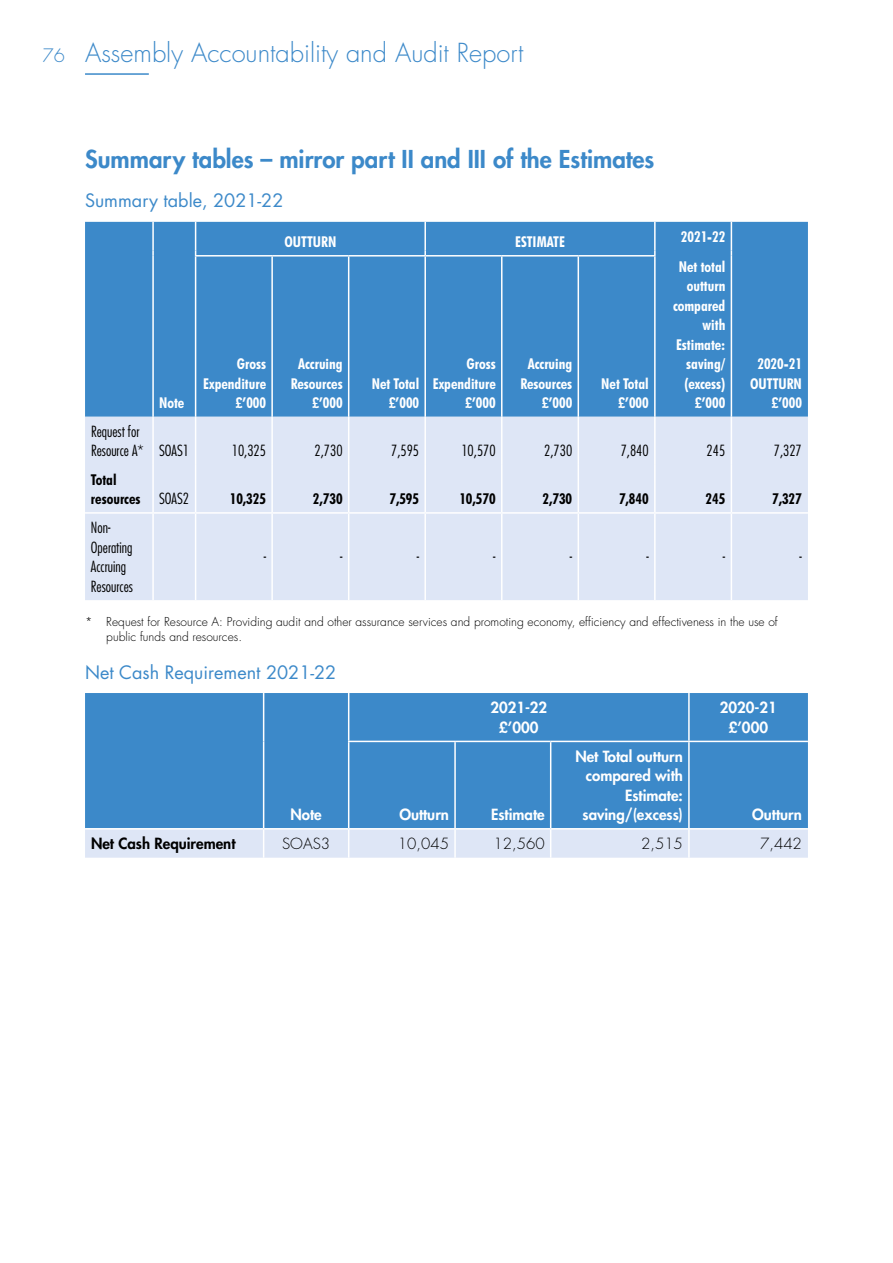
<style>
.page{position:relative;width:893px;height:1263px;background:#fff}
.page>*{position:absolute;margin:0;border:0;box-sizing:border-box;transform-origin:0 0}
.t1{font:300 25.5px "Futura";color:#3c89c9}
.t2{font:800 24px "Futura";color:#3c89c9}
.t3{font:18px "Futura";color:#3c89c9}
.t4{font:700 condensed 15px/19.5px "Futura BT";color:#fff;text-align:right}
.t5{font:300 condensed 15px/19.5px "Futura";color:#000}
.t6{font:800 15px/19.5px "Futura";color:#fff;text-align:center}
.t7{font:700 condensed 15px/19.5px "Futura BT";color:#000}
.t8{font:300 15px "Futura";color:#000}
.t9{font:800 15px "Futura";color:#000}
.t10{font:300 12px/15px "Futura";color:#000}
.s1{font-size:18px}
.s2{font-family:"Futura";font-weight:300}
</style>
<div class="page">
<hr style="left:85px;top:73px;width:64px;height:2px;background:#3c89c9">
<div style="left:85px;top:222px;width:723px;height:195px;background:#3c89c9"></div>
<div style="left:85px;top:417px;width:723px;height:183px;background:#dee6f6"></div>
<hr style="left:152px;top:222px;width:2px;height:28px;background:#fff">
<hr style="left:424px;top:222px;width:2px;height:28px;background:#fff">
<hr style="left:654px;top:222px;width:2px;height:28px;background:#fff">
<svg style="left:152px;top:250px;width:2px;height:6px"></svg>
<svg style="left:195px;top:222px;width:1px;height:33px"></svg>
<svg style="left:731px;top:222px;width:1px;height:34px"></svg>
<hr style="left:152px;top:256px;width:2px;height:161px;background:#fff">
<hr style="left:195px;top:255px;width:77px;height:2px;background:#fff">
<hr style="left:195px;top:257px;width:1px;height:160px;background:#fff">
<hr style="left:272px;top:255px;width:77px;height:2px;background:#fff">
<hr style="left:271px;top:257px;width:2px;height:160px;background:#fff">
<hr style="left:349px;top:255px;width:76px;height:2px;background:#fff">
<hr style="left:348px;top:257px;width:1px;height:160px;background:#fff">
<hr style="left:425px;top:255px;width:77px;height:2px;background:#fff">
<hr style="left:424px;top:257px;width:2px;height:160px;background:#fff">
<hr style="left:502px;top:255px;width:76px;height:2px;background:#fff">
<hr style="left:501px;top:257px;width:1px;height:160px;background:#fff">
<hr style="left:578px;top:255px;width:78px;height:2px;background:#fff">
<hr style="left:578px;top:257px;width:1px;height:160px;background:#fff">
<hr style="left:654px;top:257px;width:2px;height:160px;background:#fff">
<hr style="left:731px;top:256px;width:1px;height:161px;background:#fff">
<hr style="left:152px;top:417px;width:2px;height:48px;background:#fff">
<hr style="left:195px;top:417px;width:1px;height:48px;background:#fff">
<hr style="left:271px;top:417px;width:2px;height:48px;background:#fff">
<hr style="left:348px;top:417px;width:1px;height:48px;background:#fff">
<hr style="left:424px;top:417px;width:2px;height:48px;background:#fff">
<hr style="left:501px;top:417px;width:1px;height:48px;background:#fff">
<hr style="left:578px;top:417px;width:1px;height:48px;background:#fff">
<hr style="left:654px;top:417px;width:2px;height:48px;background:#fff">
<hr style="left:731px;top:417px;width:1px;height:48px;background:#fff">
<hr style="left:152px;top:514px;width:2px;height:86px;background:#fff">
<hr style="left:195px;top:514px;width:1px;height:86px;background:#fff">
<hr style="left:271px;top:514px;width:2px;height:86px;background:#fff">
<hr style="left:348px;top:514px;width:1px;height:86px;background:#fff">
<hr style="left:424px;top:514px;width:2px;height:86px;background:#fff">
<hr style="left:501px;top:514px;width:1px;height:86px;background:#fff">
<hr style="left:578px;top:514px;width:1px;height:86px;background:#fff">
<hr style="left:654px;top:514px;width:2px;height:86px;background:#fff">
<hr style="left:731px;top:514px;width:1px;height:86px;background:#fff">
<hr style="left:152px;top:465px;width:2px;height:47px;background:#fff">
<hr style="left:195px;top:465px;width:1px;height:47px;background:#fff">
<hr style="left:271px;top:465px;width:2px;height:47px;background:#fff">
<hr style="left:348px;top:465px;width:1px;height:47px;background:#fff">
<hr style="left:424px;top:465px;width:2px;height:47px;background:#fff">
<hr style="left:501px;top:465px;width:1px;height:47px;background:#fff">
<hr style="left:578px;top:465px;width:1px;height:47px;background:#fff">
<hr style="left:654px;top:465px;width:2px;height:47px;background:#fff">
<hr style="left:731px;top:465px;width:1px;height:47px;background:#fff">
<hr style="left:85px;top:512px;width:68px;height:2px;background:#fff">
<hr style="left:153px;top:512px;width:43px;height:2px;background:#fff">
<hr style="left:196px;top:512px;width:76px;height:2px;background:#fff">
<hr style="left:272px;top:512px;width:77px;height:2px;background:#fff">
<hr style="left:349px;top:512px;width:76px;height:2px;background:#fff">
<hr style="left:425px;top:512px;width:77px;height:2px;background:#fff">
<hr style="left:502px;top:512px;width:76px;height:2px;background:#fff">
<hr style="left:578px;top:512px;width:77px;height:2px;background:#fff">
<hr style="left:655px;top:512px;width:76px;height:2px;background:#fff">
<hr style="left:731px;top:512px;width:77px;height:2px;background:#fff">
<div style="left:85px;top:693px;width:723px;height:135px;background:#3c89c9"></div>
<hr style="left:263px;top:693px;width:1px;height:48px;background:#fff">
<hr style="left:348px;top:693px;width:1px;height:48px;background:#fff">
<hr style="left:688px;top:693px;width:2px;height:48px;background:#fff">
<hr style="left:263px;top:741px;width:1px;height:87px;background:#fff">
<hr style="left:348px;top:741px;width:107px;height:1px;background:#fff">
<hr style="left:348px;top:742px;width:1px;height:86px;background:#fff">
<hr style="left:455px;top:741px;width:96px;height:1px;background:#fff">
<hr style="left:454px;top:742px;width:2px;height:86px;background:#fff">
<hr style="left:551px;top:741px;width:138px;height:1px;background:#fff">
<hr style="left:550px;top:742px;width:1px;height:86px;background:#fff">
<hr style="left:689px;top:741px;width:119px;height:1px;background:#fff">
<hr style="left:688px;top:742px;width:2px;height:86px;background:#fff">
<svg style="left:85px;top:829px;width:723px;height:29px;background:#dfe6f6"></svg>
<hr style="left:688px;top:829px;width:2px;height:29px;background:#fff">
<h1 class="t1" style="left:43px;top:37px;width:482px"><span class="s1">76</span> Assembly Accountability and Audit Report</h1>
<h2 class="t2" style="left:85px;top:144px;width:571px">Summary tables – mirror part II and III of the Estimates</h2>
<p class="t3" style="left:85px;top:189px;width:200px">Summary table, 2021-22</p>
<p class="t4" style="left:284px;top:232px;width:53px">OUTTURN</p>
<p class="t4" style="left:515px;top:232px;width:51px">ESTIMATE</p>
<p class="t4" style="left:159px;top:393px;width:27px">Note</p>
<p class="t4" style="left:203px;top:354px;width:64px">Gross<br>Expenditure £’000</p>
<p class="t4" style="left:291px;top:354px;width:53px">Accruing<br>Resources £’000</p>
<p class="t4" style="left:372px;top:374px;width:49px">Net Total £’000</p>
<p class="t4" style="left:433px;top:354px;width:64px">Gross<br>Expenditure £’000</p>
<p class="t4" style="left:520px;top:354px;width:53px">Accruing<br>Resources £’000</p>
<p class="t4" style="left:601px;top:374px;width:49px">Net Total £’000</p>
<p class="t4" style="left:681px;top:227px;width:46px">2021-22</p>
<p class="t4" style="left:673px;top:257px;width:54px">Net total outturn compared with<br>Estimate: saving/ (excess) £’000</p>
<p class="t4" style="left:750px;top:354px;width:53px">2020-21<br>OUTTURN £’000</p>
<p class="t5" style="left:91px;top:422px;width:100px">Request for<br>Resource A* SOAS1</p>
<p class="t7" style="left:91px;top:470px;width:100px">Total<br>resources <span class="s2">SOAS2</span></p>
<p class="t5" style="left:91px;top:518px;width:44px">Non-<br>Operating<br>Accruing<br>Resources</p>
<p class="t5" style="left:232px;top:441px;width:36px">10,325</p>
<p class="t5" style="left:315px;top:441px;width:30px">2,730</p>
<p class="t5" style="left:391px;top:441px;width:30px">7,595</p>
<p class="t5" style="left:461px;top:441px;width:36px">10,570</p>
<p class="t5" style="left:544px;top:441px;width:30px">2,730</p>
<p class="t5" style="left:621px;top:441px;width:30px">7,840</p>
<p class="t5" style="left:707px;top:441px;width:20px">245</p>
<p class="t5" style="left:774px;top:441px;width:30px">7,327</p>
<p class="t7" style="left:230px;top:489px;width:38px">10,325</p>
<p class="t7" style="left:313px;top:489px;width:31px">2,730</p>
<p class="t7" style="left:389px;top:489px;width:31px">7,595</p>
<p class="t7" style="left:459px;top:489px;width:38px">10,570</p>
<p class="t7" style="left:542px;top:489px;width:31px">2,730</p>
<p class="t7" style="left:619px;top:489px;width:31px">7,840</p>
<p class="t7" style="left:705px;top:489px;width:21px">245</p>
<p class="t7" style="left:772px;top:489px;width:31px">7,327</p>
<p class="t5" style="left:264px;top:547px;width:4px">-</p>
<p class="t5" style="left:340px;top:547px;width:4px">-</p>
<p class="t5" style="left:417px;top:547px;width:4px">-</p>
<p class="t5" style="left:493px;top:547px;width:4px">-</p>
<p class="t5" style="left:570px;top:547px;width:4px">-</p>
<p class="t5" style="left:646px;top:547px;width:4px">-</p>
<p class="t5" style="left:723px;top:547px;width:4px">-</p>
<p class="t5" style="left:799px;top:547px;width:4px">-</p>
<p class="t10" style="left:106px;top:614px;width:673px;text-indent:-21px">* Request for Resource A: Providing audit and other assurance services and promoting economy, efficiency and effectiveness in the use of public funds and resources.</p>
<p class="t3" style="left:85px;top:660px;width:253px">Net Cash Requirement 2021-22</p>
<p class="t6" style="left:291px;top:805px;width:33px">Note</p>
<p class="t6" style="left:490px;top:698px;width:58px">2021-22 £’000</p>
<p class="t6" style="left:720px;top:698px;width:58px">2020-21 £’000</p>
<p class="t6" style="left:399px;top:805px;width:51px">Outturn</p>
<p class="t6" style="left:491px;top:805px;width:55px">Estimate</p>
<p class="t6" style="left:575px;top:746px;width:109px;text-align:right">Net Total outturn compared with<br>Estimate: saving/(excess)</p>
<p class="t6" style="left:752px;top:805px;width:51px">Outturn</p>
<p class="t9" style="left:91px;top:834px;width:146px">Net Cash Requirement</p>
<p class="t8" style="left:282px;top:834px;width:50px">SOAS3</p>
<p class="t8" style="left:398px;top:834px;width:53px">10,045</p>
<p class="t8" style="left:494px;top:834px;width:53px">12,560</p>
<p class="t8" style="left:641px;top:834px;width:43px">2,515</p>
<p class="t8" style="left:760px;top:834px;width:43px">7,442</p>
</div>
